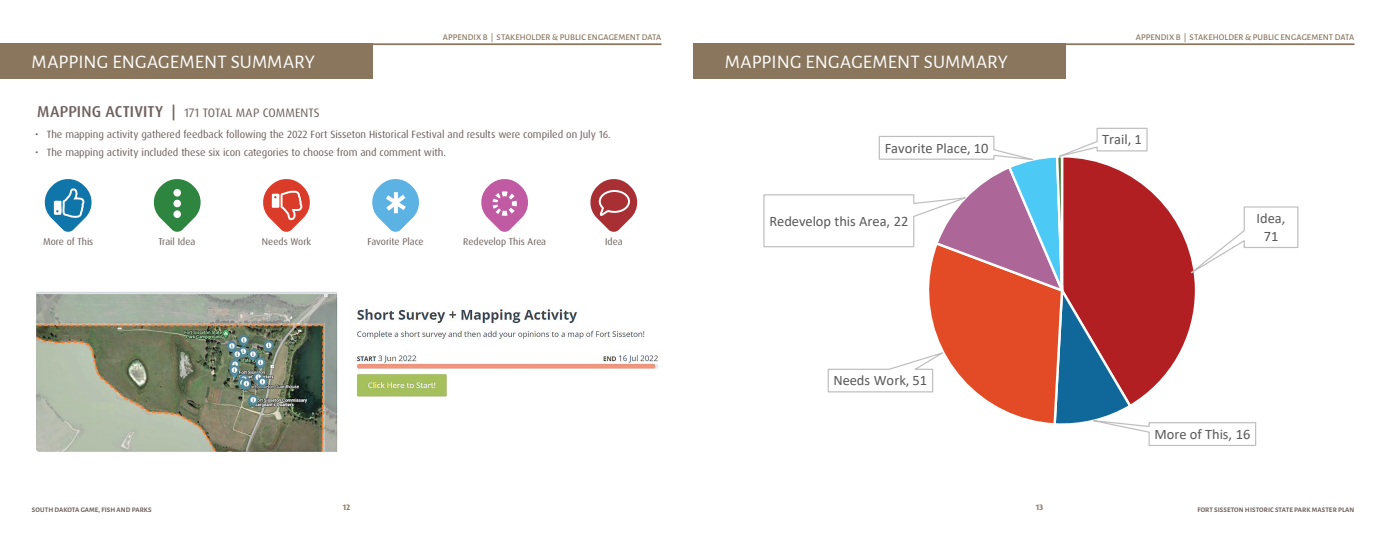
<style>
.page{position:relative;width:1386px;height:536px;background:#fff}
.page>*{position:absolute;margin:0;border:0;box-sizing:border-box;transform-origin:0 0}
.t1{font:19.25px "Alegreya Sans";letter-spacing:.005em;color:#fff}
.t2{font:14.44px/17.8px "Calibri";color:#595959;text-align:center}
.t3{font:12.25px "Dax Pro";letter-spacing:.01em;color:#6d605d}
.t4{font:10.5px "Dax Pro";letter-spacing:-.005em;color:#6d605d}
.t5{font:9.8px "Dax Pro";color:#6d605d}
.t6{font:500 8.75px "Alegreya Sans";letter-spacing:.01em;color:#89765d}
.t7{font:700 7.88px "Dax Pro";color:#89765d}
.t8{font:700 7px "Alegreya Sans";letter-spacing:.02em;color:#6d605d}
.s1{font-weight:500;font-size:15.75px}
</style>
<div class="page">
<hr style="left:0;top:43px;width:662px;height:2px;background:#89765d">
<hr style="left:724px;top:43px;width:630px;height:2px;background:#89765d">
<div style="left:0;top:43px;width:372px;height:36px;background:#89765d"></div>
<div style="left:693px;top:43px;width:372px;height:36px;background:#89765d"></div>
<img style="left:36px;top:291px;width:625px;height:161px">
<svg style="left:44px;top:179px;width:48px;height:53px"></svg>
<svg style="left:263px;top:179px;width:47px;height:53px"></svg>
<svg style="left:372px;top:179px;width:47px;height:53px"></svg>
<svg style="left:153px;top:179px;width:48px;height:53px"></svg>
<div style="left:173px;top:189px;width:8px;height:7px;background:#fff;border-radius:50%"></div>
<div style="left:173px;top:200px;width:8px;height:7px;background:#fff;border-radius:50%"></div>
<div style="left:173px;top:210px;width:8px;height:8px;background:#fff;border-radius:50%"></div>
<svg style="left:590px;top:179px;width:48px;height:53px"></svg>
<svg style="left:481px;top:179px;width:47px;height:53px"></svg>
<svg style="left:763px;top:127px;width:536px;height:319px"></svg>
<h1 class="t1" style="left:32px;top:48px;width:285px">MAPPING ENGAGEMENT SUMMARY</h1>
<p class="t3" style="left:37px;top:105px;width:284px"><span class="s1">MAPPING ACTIVITY |</span> 171 TOTAL MAP COMMENTS</p>
<p class="t6" style="left:443px;top:30px;width:220px">APPENDIX B | STAKEHOLDER &amp; PUBLIC ENGAGEMENT DATA</p>
<p class="t6" style="left:1136px;top:30px;width:220px">APPENDIX B | STAKEHOLDER &amp; PUBLIC ENGAGEMENT DATA</p>
<h1 class="t1" style="left:725px;top:48px;width:285px">MAPPING ENGAGEMENT SUMMARY</h1>
<p class="t4" style="left:35px;top:127px;width:577px">• The mapping activity gathered feedback following the 2022 Fort Sisseton Historical Festival and results were compiled on July 16.</p>
<p class="t4" style="left:35px;top:145px;width:412px">• The mapping activity included these six icon categories to choose from and comment with.</p>
<p class="t5" style="left:43px;top:235px;width:52px">More of This</p>
<p class="t5" style="left:158px;top:235px;width:38px">Trail Idea</p>
<p class="t5" style="left:262px;top:235px;width:51px">Needs Work</p>
<p class="t5" style="left:368px;top:235px;width:58px">Favorite Place</p>
<p class="t5" style="left:463px;top:235px;width:85px">Redevelop This Area</p>
<p class="t5" style="left:605px;top:235px;width:19px">Idea</p>
<h2 class="t2" style="left:885px;top:138px;width:105px">Favorite Place, 10</h2>
<h2 class="t2" style="left:769px;top:211px;width:141px">Redevelop this Area, 22</h2>
<h2 class="t2" style="left:833px;top:371px;width:95px">Needs Work, 51</h2>
<h2 class="t2" style="left:1102px;top:130px;width:41px">Trail, 1</h2>
<h2 class="t2" style="left:1257px;top:209px;width:30px">Idea,<br>71</h2>
<h2 class="t2" style="left:1154px;top:425px;width:97px">More of This, 16</h2>
<p class="t8" style="left:32px;top:504px;width:121px">SOUTH DAKOTA GAME, FISH AND PARKS</p>
<p class="t7" style="left:343px;top:502px;width:9px">12</p>
<p class="t7" style="left:1036px;top:502px;width:9px">13</p>
<p class="t8" style="left:1197px;top:504px;width:159px">FORT SISSETON HISTORIC STATE PARK MASTER PLAN</p>
</div>
